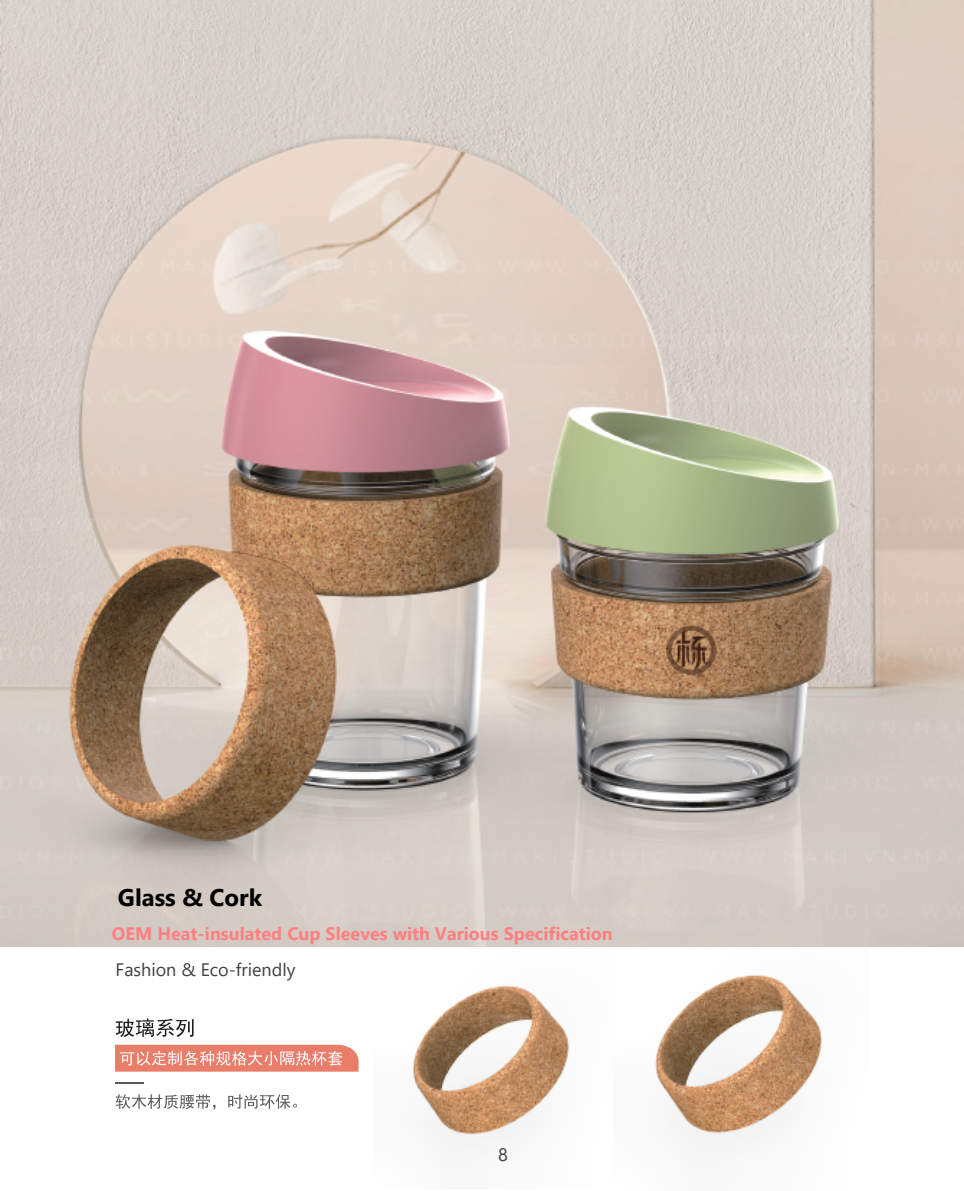
<style>
.page{position:relative;width:964px;height:1191px;background:#fff}
.page>*{position:absolute;margin:0;border:0;box-sizing:border-box;transform-origin:0 0}
.t1{font:700 24px "Segoe UI";color:#000}
.t2{font:700 18px "Segoe UI";color:#ff8080}
.t3{font:18px "Segoe UI";color:#404040}
</style>
<div class="page">
<img style="left:0;top:0;width:964px;height:947px">
<img style="left:614px;top:922px;width:255px;height:225px">
<img style="left:374px;top:937px;width:240px;height:211px">
<svg style="left:116px;top:1018px;width:78px;height:19px"></svg>
<hr style="left:115px;top:1082px;width:28px;height:2px;background:#595a5c">
<svg style="left:115px;top:1044px;width:243px;height:27px;background:#ed9584"></svg>
<svg style="left:116px;top:1094px;width:99px;height:15px"></svg>
<svg style="left:228px;top:1094px;width:69px;height:14px"></svg>
<h1 class="t1" style="left:118px;top:874px;width:146px">Glass &amp; Cork</h1>
<p class="t2" style="left:112px;top:916px;width:502px">OEM Heat-insulated Cup Sleeves with Various Specification</p>
<p class="t3" style="left:116px;top:952px;width:181px">Fashion &amp; Eco-friendly</p>
<p class="t3" style="left:498px;top:1137px;width:11px">8</p>
</div>
